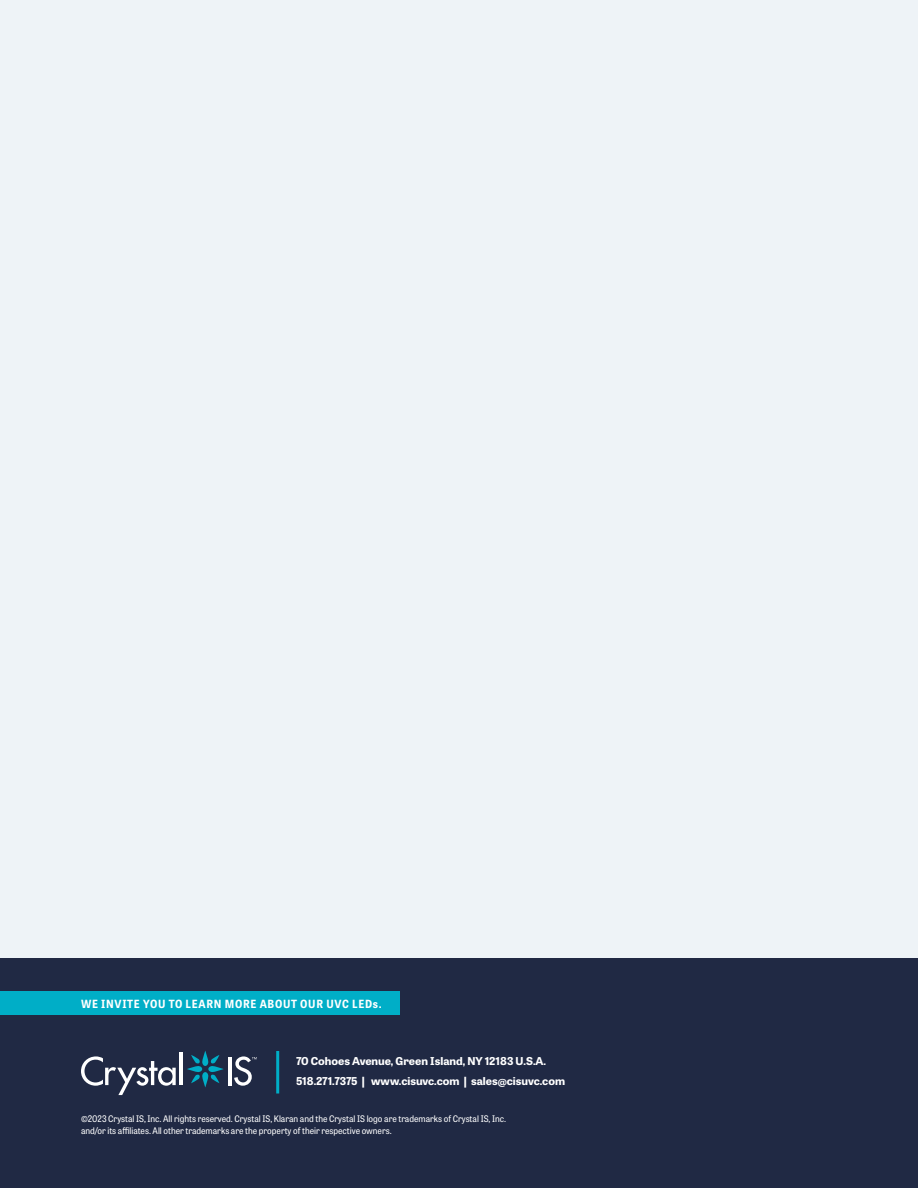
<style>
.page{position:relative;width:918px;height:1188px;background:#fff}
.page>*{position:absolute;margin:0;border:0;box-sizing:border-box;transform-origin:0 0}
.t1{font:700 11.25px "Tablet Gothic Narrow";letter-spacing:.06em;color:#fff}
.DS__subhead_1{font:700 10.8px "Tablet Gothic Wide";color:#fff}
.t2{font:9px "Tablet Gothic Narrow";color:#fff}
</style>
<div class="page">
<div style="left:0;top:0;width:918px;height:972px;background:#eef3f7"></div>
<div style="left:0;top:958px;width:918px;height:230px;background:#202944"></div>
<div style="left:0;top:991px;width:400px;height:24px;background:#00aec7"></div>
<hr style="left:276px;top:1051px;width:3px;height:43px;background:#00aec7">
<svg style="left:81px;top:1056px;width:95px;height:39px"></svg>
<hr style="left:179px;top:1053px;width:3px;height:32px;background:#fff">
<hr style="left:228px;top:1057px;width:4px;height:28px;background:#fff">
<svg style="left:234px;top:1056px;width:23px;height:30px"></svg>
<svg style="left:187px;top:1051px;width:37px;height:36px"></svg>
<p class="t1" style="left:81px;top:996px;width:302px">WE INVITE YOU TO LEARN MORE ABOUT OUR UVC LEDs.</p>
<p class="DS__subhead_1" style="left:296px;top:1053px;width:252px">70 Cohoes Avenue, Green Island, NY 12183 U.S.A.</p>
<p class="DS__subhead_1" style="left:296px;top:1073px;width:271px">518.271.7375 | www.cisuvc.com | sales@cisuvc.com</p>
<p class="t2" style="left:81px;top:1113px;width:427px">©2023 Crystal IS, Inc. All rights reserved. Crystal IS, Klaran and the Crystal IS logo are trademarks of Crystal IS, Inc.</p>
<p class="t2" style="left:81px;top:1125px;width:312px">and/or its affiliates. All other trademarks are the property of their respective owners.</p>
</div>
